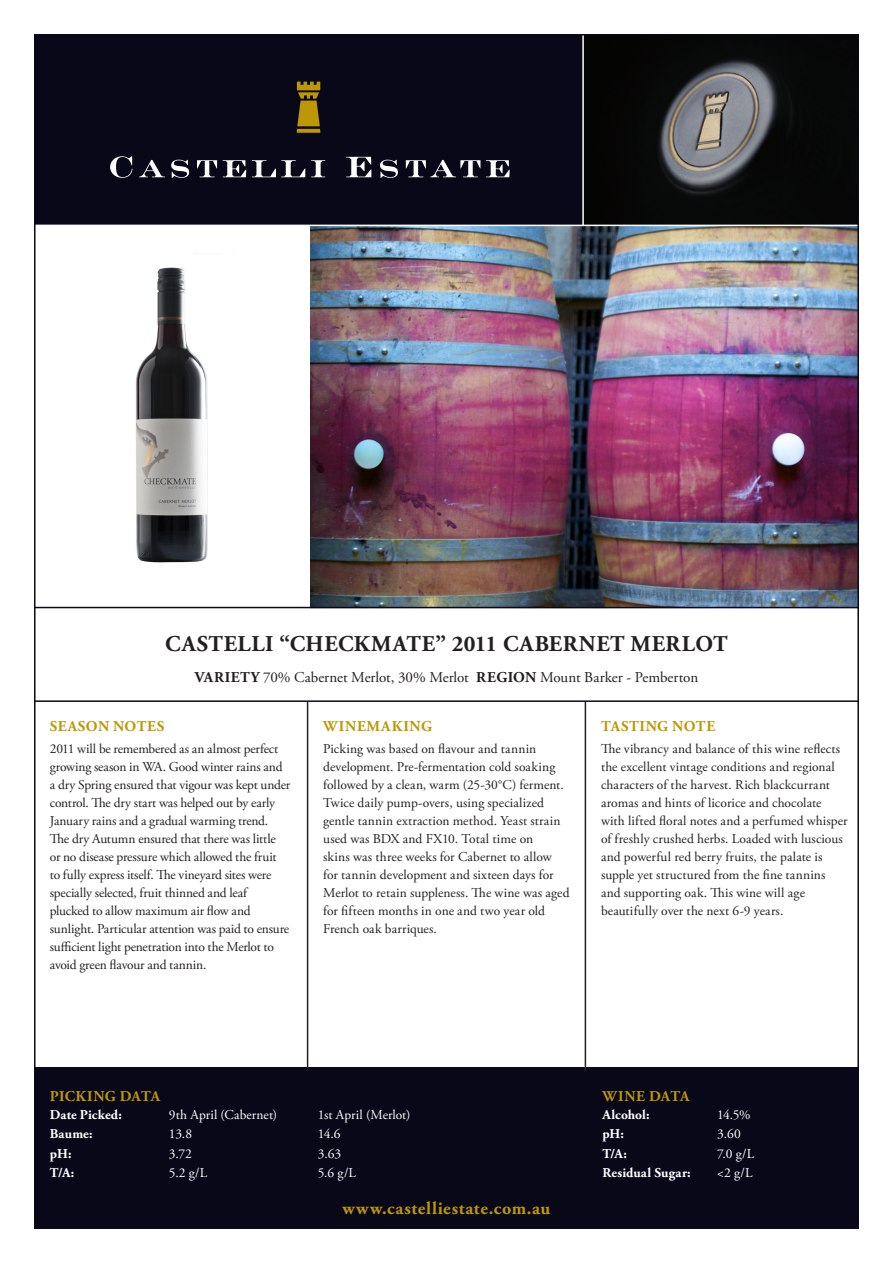
<style>
.page{position:relative;width:893px;height:1263px;background:#fff}
.page>*{position:absolute;margin:0;border:0;box-sizing:border-box;transform-origin:0 0}
.t1{font:700 22.5px "Adobe Garamond Pro";letter-spacing:.025em;color:#231f20}
.t2{font:700 18px "Adobe Garamond Pro";letter-spacing:.035em;color:#bd9705}
.t3{font:15px "Adobe Garamond Pro";letter-spacing:-.005em;color:#231f20}
.t4{font:700 15px "Adobe Garamond Pro";letter-spacing:.04em;color:#bd9705}
.t5{font:700 15px "Adobe Garamond Pro";letter-spacing:.005em;color:#bd9705}
.t6{font:13.5px/18px "Adobe Garamond Pro";color:#231f20}
.t7{font:13.5px "Adobe Garamond Pro";letter-spacing:.005em;color:#fff}
.t8{font:700 13.5px "Adobe Garamond Pro";letter-spacing:.01em;color:#fff}
.s1{font-weight:700}
</style>
<div class="page">
<div style="left:34px;top:34px;width:549px;height:191px;background:#090819"></div>
<img style="left:584px;top:37px;width:272px;height:188px">
<div style="left:34px;top:1067px;width:825px;height:162px;background:#090819"></div>
<img style="left:135px;top:267px;width:73px;height:296px">
<img style="left:311px;top:226px;width:545px;height:381px">
<svg style="left:110px;top:156px;width:22px;height:22px"></svg>
<svg style="left:139px;top:160px;width:26px;height:17px"></svg>
<svg style="left:171px;top:160px;width:18px;height:18px"></svg>
<svg style="left:197px;top:160px;width:20px;height:17px"></svg>
<svg style="left:223px;top:160px;width:23px;height:17px"></svg>
<svg style="left:252px;top:160px;width:53px;height:17px"></svg>
<svg style="left:311px;top:160px;width:14px;height:17px"></svg>
<svg style="left:346px;top:157px;width:25px;height:20px"></svg>
<svg style="left:380px;top:160px;width:18px;height:18px"></svg>
<svg style="left:406px;top:160px;width:74px;height:17px"></svg>
<svg style="left:486px;top:160px;width:24px;height:17px"></svg>
<svg style="left:297px;top:82px;width:23px;height:51px"></svg>
<hr style="left:582px;top:34px;width:2px;height:192px;background:#fff">
<hr style="left:307px;top:702px;width:1px;height:369px;background:#231f20">
<hr style="left:585px;top:702px;width:1px;height:369px;background:#231f20">
<hr style="left:34px;top:700px;width:825px;height:2px;background:#090819">
<hr style="left:34px;top:607px;width:825px;height:1px;background:#090819">
<h1 class="t1" style="left:165px;top:635px;width:564px">CASTELLI “CHECKMATE” 2011 CABERNET MERLOT</h1>
<p class="t3" style="left:195px;top:671px;width:505px"><span class="s1">VARIETY</span> 70% Cabernet Merlot, 30% Merlot <span class="s1">REGION</span> Mount Barker - Pemberton</p>
<p class="t4" style="left:50px;top:720px;width:116px">SEASON NOTES</p>
<p class="t6" style="left:50px;top:741px;width:242px">2011 will be remembered as an almost perfect growing season in WA. Good winter rains and a dry Spring ensured that vigour was kept under control. The dry start was helped out by early January rains and a gradual warming trend.<br>The dry Autumn ensured that there was little<br>or no disease pressure which allowed the fruit<br>to fully express itself. The vineyard sites were specially selected, fruit thinned and leaf<br>plucked to allow maximum air flow and sunlight. Particular attention was paid to ensure sufficient light penetration into the Merlot to avoid green flavour and tannin.</p>
<p class="t4" style="left:323px;top:720px;width:110px">WINEMAKING</p>
<p class="t6" style="left:323px;top:741px;width:248px">Picking was based on flavour and tannin development. Pre-fermentation cold soaking followed by a clean, warm (25-30°C) ferment.<br>Twice daily pump-overs, using specialized gentle tannin extraction method. Yeast strain used was BDX and FX10. Total time on<br>skins was three weeks for Cabernet to allow for tannin development and sixteen days for Merlot to retain suppleness. The wine was aged for fifteen months in one and two year old French oak barriques.</p>
<p class="t4" style="left:601px;top:720px;width:116px">TASTING NOTE</p>
<p class="t6" style="left:601px;top:741px;width:248px">The vibrancy and balance of this wine reflects the excellent vintage conditions and regional characters of the harvest. Rich blackcurrant aromas and hints of licorice and chocolate with lifted floral notes and a perfumed whisper of freshly crushed herbs. Loaded with luscious and powerful red berry fruits, the palate is supple yet structured from the fine tannins and supporting oak. This wine will age beautifully over the next 6-9 years.</p>
<p class="t5" style="left:50px;top:1090px;width:112px">PICKING DATA</p>
<p class="t8" style="left:50px;top:1109px;width:74px">Date Picked:</p>
<p class="t7" style="left:169px;top:1109px;width:110px">9th April (Cabernet)</p>
<p class="t7" style="left:318px;top:1109px;width:94px">1st April (Merlot)</p>
<p class="t8" style="left:50px;top:1129px;width:44px">Baume:</p>
<p class="t7" style="left:169px;top:1129px;width:25px">13.8</p>
<p class="t7" style="left:318px;top:1129px;width:24px">14.6</p>
<p class="t8" style="left:50px;top:1148px;width:23px">pH:</p>
<p class="t7" style="left:169px;top:1148px;width:25px">3.72</p>
<p class="t7" style="left:318px;top:1148px;width:25px">3.63</p>
<p class="t8" style="left:50px;top:1167px;width:26px">T/A:</p>
<p class="t7" style="left:169px;top:1167px;width:40px">5.2 g/L</p>
<p class="t7" style="left:318px;top:1167px;width:40px">5.6 g/L</p>
<h2 class="t2" style="left:342px;top:1201px;width:209px">www.castelliestate.com.au</h2>
<p class="t4" style="left:602px;top:1090px;width:88px">WINE DATA</p>
<p class="t8" style="left:602px;top:1109px;width:49px">Alcohol:</p>
<p class="t7" style="left:717px;top:1109px;width:35px">14.5%</p>
<p class="t8" style="left:602px;top:1129px;width:23px">pH:</p>
<p class="t7" style="left:717px;top:1129px;width:25px">3.60</p>
<p class="t8" style="left:602px;top:1148px;width:26px">T/A:</p>
<p class="t7" style="left:717px;top:1148px;width:39px">7.0 g/L</p>
<p class="t8" style="left:602px;top:1167px;width:90px">Residual Sugar:</p>
<p class="t7" style="left:717px;top:1167px;width:37px">&lt;2 g/L</p>
</div>
